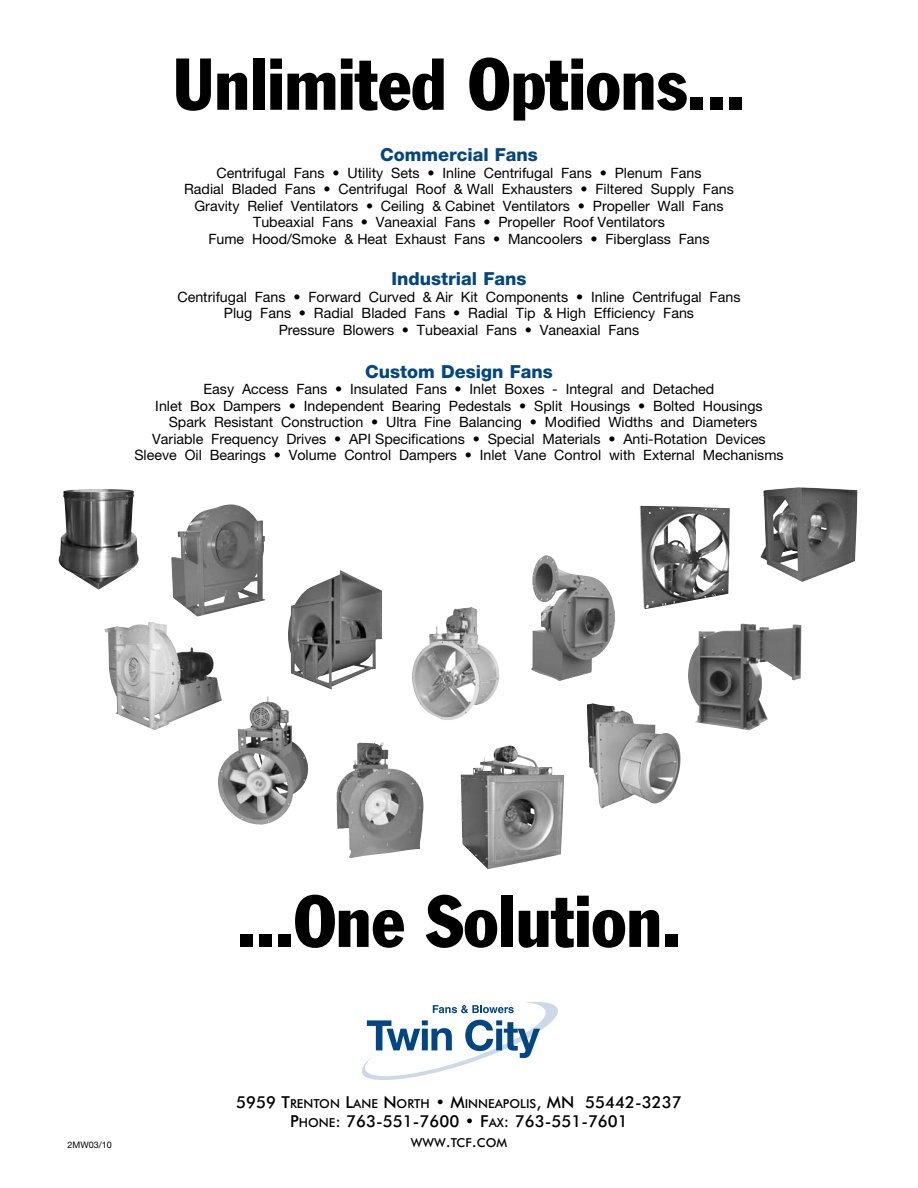
<style>
.page{position:relative;width:918px;height:1188px;background:#fff}
.page>*{position:absolute;margin:0;border:0;box-sizing:border-box;transform-origin:0 0}
.t1{font:condensed 72px "Franklin Gothic";color:#000}
.t2{font:800 18px "Helvetica Neue";color:#004685}
.t3{font:500 16.5px "Futura BT";color:#000}
.t4{font:14.25px/16.5px "Helvetica Neue";color:#000;text-align:center}
.t5{font:500 12.3px "Futura BT";color:#000}
.t6{font:9px "Helvetica Neue";color:#000}
.s1{font-size:16.5px}
.s2{font-size:12.3px}
</style>
<div class="page">
<svg style="left:361px;top:1002px;width:197px;height:78px"></svg>
<img style="left:218px;top:696px;width:91px;height:129px">
<img style="left:58px;top:489px;width:81px;height:101px">
<img style="left:460px;top:745px;width:104px;height:124px">
<img style="left:760px;top:487px;width:98px;height:95px">
<img style="left:587px;top:703px;width:94px;height:105px">
<img style="left:337px;top:742px;width:87px;height:116px">
<img style="left:688px;top:623px;width:114px;height:107px">
<img style="left:288px;top:570px;width:94px;height:120px">
<img style="left:104px;top:621px;width:118px;height:109px">
<img style="left:412px;top:607px;width:87px;height:113px">
<img style="left:531px;top:555px;width:84px;height:126px">
<img style="left:171px;top:504px;width:95px;height:113px">
<img style="left:640px;top:506px;width:90px;height:103px">
<h1 class="t1" style="left:173px;top:40px;width:574px">Unlimited Options...</h1>
<p class="t2" style="left:380px;top:144px;width:159px">Commercial Fans</p>
<p class="t4" style="left:184px;top:164px;width:551px">Centrifugal Fans • Utility Sets • Inline Centrifugal Fans • Plenum Fans<br>Radial Bladed Fans • Centrifugal Roof &amp; Wall Exhausters • Filtered Supply Fans Gravity Relief Ventilators • Ceiling &amp; Cabinet Ventilators • Propeller Wall Fans Tubeaxial Fans • Vaneaxial Fans • Propeller Roof Ventilators<br>Fume Hood/Smoke &amp; Heat Exhaust Fans • Mancoolers • Fiberglass Fans</p>
<p class="t2" style="left:392px;top:268px;width:136px">Industrial Fans</p>
<p class="t4" style="left:177px;top:288px;width:565px">Centrifugal Fans • Forward Curved &amp; Air Kit Components • Inline Centrifugal Fans<br>Plug Fans • Radial Bladed Fans • Radial Tip &amp; High Efficiency Fans<br>Pressure Blowers • Tubeaxial Fans • Vaneaxial Fans</p>
<p class="t2" style="left:365px;top:361px;width:189px">Custom Design Fans</p>
<p class="t4" style="left:134px;top:381px;width:651px">Easy Access Fans • Insulated Fans • Inlet Boxes - Integral and Detached<br>Inlet Box Dampers • Independent Bearing Pedestals • Split Housings • Bolted Housings<br>Spark Resistant Construction • Ultra Fine Balancing • Modified Widths and Diameters<br>Variable Frequency Drives • API Specifications • Special Materials • Anti-Rotation Devices Sleeve Oil Bearings • Volume Control Dampers • Inlet Vane Control with External Mechanisms</p>
<p class="t6" style="left:68px;top:1139px;width:46px">2MW03/10</p>
<h1 class="t1" style="left:236px;top:877px;width:447px">...One Solution.</h1>
<p class="t5" style="left:236px;top:1096px;width:447px"><span class="s1">5959 T</span>RENTON <span class="s1">L</span>ANE <span class="s1">N</span> ORTH <span class="s1">• M</span>INNEAPOLIS<span class="s1">, MN 55442-3237</span></p>
<p class="t3" style="left:290px;top:1111px;width:339px">P<span class="s2">HONE</span>: 763-551-7600 • F<span class="s2">AX</span>: 763-551-7601</p>
<p class="t5" style="left:411px;top:1135px;width:98px">WWW<span class="s1">.</span>TCF<span class="s1">.</span>COM</p>
</div>
